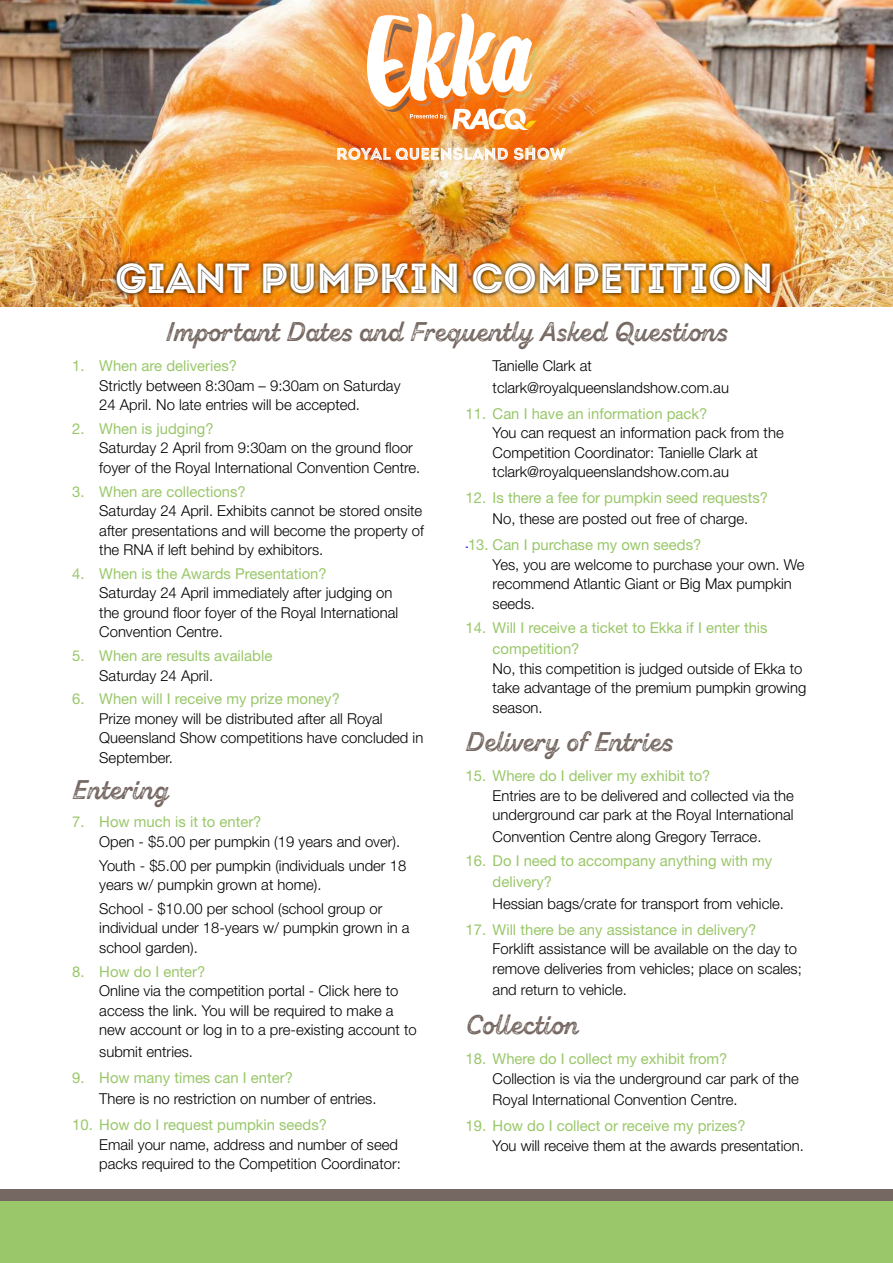
<style>
.page{position:relative;width:893px;height:1263px;background:#fff}
.page>*{position:absolute;margin:0;border:0;box-sizing:border-box;transform-origin:0 0}
.Body-Copy{font:42px "Intro Black Inline Caps";color:#fff}
.t1{font:27px "Zing Script Rust B Base G";color:#756761}
.t2{font:300 15px/19.5px "Helvetica Neue";color:#000}
.t3{font:15px/21.6px "Helvetica Neue";color:#99c769}
</style>
<div class="page">
<img style="left:0;top:0;width:893px;height:306px">
<img style="left:112px;top:259px;width:662px;height:39px">
<svg style="left:367px;top:13px;width:170px;height:117px"></svg>
<img style="left:337px;top:146px;width:229px;height:14px">
<div style="left:0;top:1189px;width:893px;height:74px;background:#99c769"></div>
<div style="left:0;top:1189px;width:893px;height:11px;background:#756761"></div>
<p class="Body-Copy" style="left:115px;top:251px;width:659px">GIANT PUMPKIN COMPETITION</p>
<p class="t1" style="left:166px;top:315px;width:560px">Important Dates and Frequently Asked Questions</p>
<p class="t3" style="left:72px;top:355px;width:166px">1. When are deliveries?</p>
<p class="t2" style="left:99px;top:375px;width:303px">Strictly between 8:30am – 9:30am on Saturday<br>24 April. No late entries will be accepted.</p>
<p class="t3" style="left:72px;top:417px;width:143px">2. When is judging?</p>
<p class="t2" style="left:99px;top:438px;width:323px">Saturday 2 April from 9:30am on the ground floor foyer of the Royal International Convention Centre.</p>
<p class="t3" style="left:72px;top:480px;width:175px">3. When are collections?</p>
<p class="t2" style="left:99px;top:501px;width:326px;text-align:justify">Saturday 24 April. Exhibits cannot be stored onsite after presentations and will become the property of the RNA if left behind by exhibitors.</p>
<p class="t3" style="left:72px;top:562px;width:256px">4. When is the Awards Presentation?</p>
<p class="t2" style="left:99px;top:583px;width:301px">Saturday 24 April immediately after judging on the ground floor foyer of the Royal International<br>Convention Centre.</p>
<p class="t3" style="left:72px;top:645px;width:202px">5. When are results available</p>
<p class="t2" style="left:99px;top:665px;width:115px">Saturday 24 April.</p>
<p class="t3" style="left:72px;top:688px;width:269px">6. When will I receive my prize money?</p>
<p class="t2" style="left:99px;top:708px;width:326px">Prize money will be distributed after all Royal<br>Queensland Show competitions have concluded in<br>September.</p>
<p class="t1" style="left:72px;top:773px;width:97px">Entering</p>
<p class="t3" style="left:72px;top:811px;width:191px">7. How much is it to enter?</p>
<p class="t2" style="left:99px;top:831px;width:302px">Open - $5.00 per pumpkin (19 years and over).</p>
<p class="t2" style="left:99px;top:855px;width:308px">Youth - $5.00 per pumpkin (individuals under 18 years w/ pumpkin grown at home).</p>
<p class="t2" style="left:99px;top:898px;width:312px">School - $10.00 per school (school group or individual under 18-years w/ pumpkin grown in a school garden).</p>
<p class="t3" style="left:72px;top:960px;width:135px">8. How do I enter?</p>
<p class="t2" style="left:99px;top:981px;width:319px">Online via the competition portal - Click here to access the link. You will be required to make a new account or log in to a pre-existing account to</p>
<p class="t2" style="left:99px;top:1041px;width:95px">submit entries.</p>
<p class="t3" style="left:72px;top:1066px;width:222px">9. How many times can I enter?</p>
<p class="t2" style="left:99px;top:1089px;width:279px">There is no restriction on number of entries.</p>
<p class="t3" style="left:72px;top:1114px;width:256px">10. How do I request pumpkin seeds?</p>
<p class="t2" style="left:99px;top:1134px;width:303px">Email your name, address and number of seed packs required to the Competition Coordinator:</p>
<p class="t2" style="left:493px;top:355px;width:238px;line-height:21.6px">Tanielle Clark at tclark@royalqueenslandshow.com.au</p>
<p class="t3" style="left:466px;top:402px;width:243px">11. Can I have an information pack?</p>
<p class="t2" style="left:493px;top:423px;width:293px">You can request an information pack from the<br>Competition Coordinator: Tanielle Clark at tclark@royalqueenslandshow.com.au</p>
<p class="t3" style="left:466px;top:486px;width:304px">12. Is there a fee for pumpkin seed requests?</p>
<p class="t2" style="left:493px;top:509px;width:257px">No, these are posted out free of charge.</p>
<p class="t3" style="left:468px;top:534px;width:235px">13. Can I purchase my own seeds?</p>
<p class="t2" style="left:493px;top:554px;width:314px">Yes, you are welcome to purchase your own. We recommend Atlantic Giant or Big Max pumpkin seeds.</p>
<p class="t3" style="left:493px;top:616px;width:277px;text-indent:-27px">14. Will I receive a ticket to Ekka if I enter this competition?</p>
<p class="t2" style="left:493px;top:658px;width:315px">No, this competition is judged outside of Ekka to take advantage of the premium pumpkin growing season.</p>
<p class="t1" style="left:466px;top:725px;width:206px">Delivery of Entries</p>
<p class="t3" style="left:466px;top:765px;width:246px">15. Where do I deliver my exhibit to?</p>
<p class="t2" style="left:493px;top:785px;width:303px">Entries are to be delivered and collected via the underground car park at the Royal International</p>
<p class="t2" style="left:493px;top:826px;width:270px">Convention Centre along Gregory Terrace.</p>
<p class="t3" style="left:493px;top:849px;width:281px;text-indent:-27px">16. Do I need to accompany anything with my delivery?</p>
<p class="t2" style="left:493px;top:893px;width:293px">Hessian bags/crate for transport from vehicle.</p>
<p class="t3" style="left:466px;top:918px;width:292px">17. Will there be any assistance in delivery?</p>
<p class="t2" style="left:493px;top:939px;width:311px">Forklift assistance will be available on the day to remove deliveries from vehicles; place on scales;</p>
<p class="t2" style="left:493px;top:980px;width:136px">and return to vehicle.</p>
<p class="t1" style="left:466px;top:1007px;width:115px">Collection</p>
<p class="t3" style="left:466px;top:1048px;width:263px">18. Where do I collect my exhibit from?</p>
<p class="t2" style="left:493px;top:1067px;width:308px;line-height:21.6px">Collection is via the underground car park of the<br>Royal International Convention Centre.</p>
<p class="t3" style="left:466px;top:1115px;width:281px">19. How do I collect or receive my prizes?</p>
<p class="t2" style="left:493px;top:1135px;width:313px">You will receive them at the awards presentation.</p>
</div>
